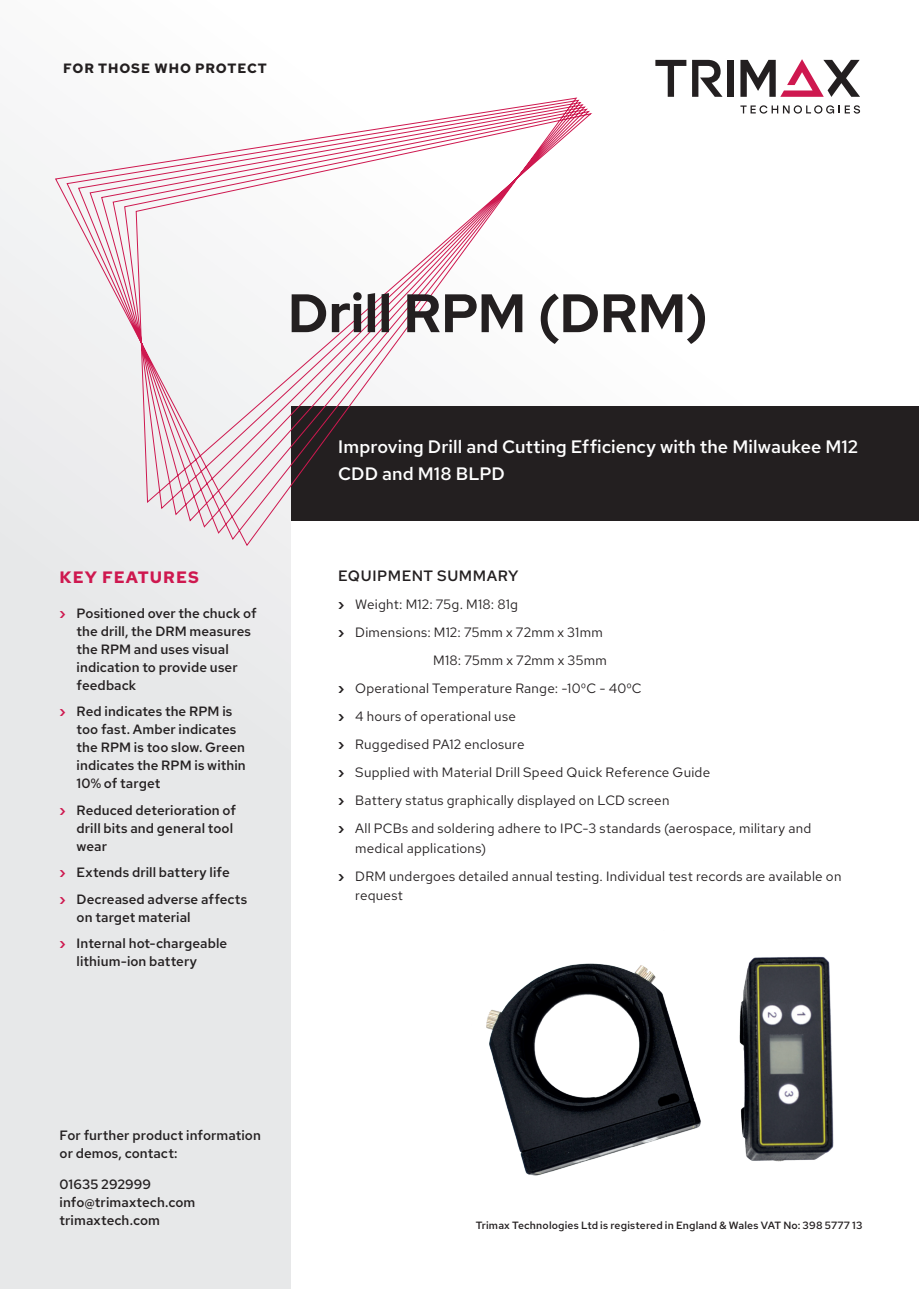
<style>
.page{position:relative;width:919px;height:1289px;background:#fff}
.page>*{position:absolute;margin:0;border:0;box-sizing:border-box;transform-origin:0 0}
.t1{font:300 54px "Red Hat Display";letter-spacing:.015em;color:#231f20}
.t2{font:500 18px/27px "Red Hat Text";letter-spacing:.005em;color:#fff}
.t3{font:700 16.5px "Red Hat Text";letter-spacing:.065em;color:#ce184f}
.t4{font:500 15px "Red Hat Text";letter-spacing:.04em;color:#231f20}
.t5{font:500 13.5px/18px "Red Hat Text";letter-spacing:.005em;color:#231f20}
.t6{font:13.5px/28px "Red Hat Text";letter-spacing:.015em;color:#231f20}
.t7{font:700 13.5px "Red Hat Text";letter-spacing:.065em;color:#231f20}
.t8{font:500 10.5px "Red Hat Text";letter-spacing:.015em;color:#231f20}
.s1{font-weight:700;color:#ce184f}
.s2{font-weight:700}
</style>
<div class="page">
<div style="left:0;top:0;width:918px;height:1288px;background:linear-gradient(to right,#ebecec,#fff)"></div>
<div style="left:291px;top:422px;width:627px;height:866px;background:#fff"></div>
<svg style="left:740px;top:105px;width:120px;height:9px"></svg>
<svg style="left:655px;top:60px;width:31px;height:37px"></svg>
<svg style="left:692px;top:60px;width:30px;height:37px"></svg>
<div style="left:727px;top:60px;width:6px;height:37px;background:#231f20"></div>
<svg style="left:740px;top:59px;width:120px;height:38px"></svg>
<div style="left:291px;top:406px;width:627px;height:115px;background:#231f20"></div>
<svg style="left:55px;top:97px;width:536px;height:449px"></svg>
<img style="left:486px;top:956px;width:348px;height:220px">
<p class="t7" style="left:63px;top:60px;width:205px">FOR THOSE WHO PROTECT</p>
<h1 class="t1" style="left:288px;top:278px;width:421px">Drill RPM (DRM)</h1>
<p class="t3" style="left:60px;top:566px;width:141px">KEY FEATURES</p>
<p class="t5" style="left:77px;top:603px;width:181px;text-indent:-17px"><span class="s1">›</span> Positioned over the chuck of the drill, the DRM measures the RPM and uses visual indication to provide user feedback</p>
<p class="t5" style="left:77px;top:702px;width:171px;text-indent:-17px"><span class="s1">›</span> Red indicates the RPM is too fast. Amber indicates the RPM is too slow. Green indicates the RPM is within<br>10% of target</p>
<p class="t5" style="left:77px;top:800px;width:161px;text-indent:-17px"><span class="s1">›</span> Reduced deterioration of drill bits and general tool wear</p>
<p class="t5" style="left:60px;top:859px;width:189px;line-height:26.5px"><span class="s1">›</span> Extends drill battery life<br><span class="s1">›</span> Decreased adverse affects</p>
<p class="t5" style="left:60px;top:903px;width:169px;line-height:26.5px;text-indent:17px">on target material<br><span class="s1">›</span> Internal hot-chargeable</p>
<p class="t5" style="left:77px;top:952px;width:122px">lithium-ion battery</p>
<h2 class="t2" style="left:338px;top:433px;width:521px">Improving Drill and Cutting Efficiency with the Milwaukee M12<br>CDD and M18 BLPD</h2>
<p class="t4" style="left:338px;top:566px;width:182px">EQUIPMENT SUMMARY</p>
<p class="t6" style="left:338px;top:590px;width:181px"><span class="s2">›</span> Weight: M12: 75g. M18: 81g</p>
<p class="t6" style="left:338px;top:618px;width:266px"><span class="s2">›</span> Dimensions: M12: 75mm x 72mm x 31mm</p>
<p class="t6" style="left:433px;top:646px;width:175px">M18: 75mm x 72mm x 35mm</p>
<p class="t6" style="left:338px;top:674px;width:305px"><span class="s2">›</span> Operational Temperature Range: -10⁰C - 40⁰C</p>
<p class="t6" style="left:338px;top:702px;width:179px"><span class="s2">›</span> 4 hours of operational use</p>
<p class="t6" style="left:338px;top:730px;width:188px"><span class="s2">›</span> Ruggedised PA12 enclosure</p>
<p class="t6" style="left:338px;top:758px;width:373px"><span class="s2">›</span> Supplied with Material Drill Speed Quick Reference Guide</p>
<p class="t6" style="left:338px;top:786px;width:333px"><span class="s2">›</span> Battery status graphically displayed on LCD screen</p>
<p class="t6" style="left:338px;top:814px;width:474px"><span class="s2">›</span> All PCBs and soldering adhere to IPC-3 standards (aerospace, military and</p>
<p class="t6" style="left:338px;top:833px;width:504px;text-indent:17px">medical applications)<br><span class="s2">›</span> DRM undergoes detailed annual testing. Individual test records are available on</p>
<p class="t6" style="left:355px;top:881px;width:49px">request</p>
<p class="t5" style="left:60px;top:1125px;width:203px">For further product information or demos, contact:</p>
<p class="t5" style="left:60px;top:1174px;width:137px">01635 292999 info@trimaxtech.com trimaxtech.com</p>
<p class="t8" style="left:475px;top:1218px;width:388px">Trimax Technologies Ltd is registered in England &amp; Wales VAT No: 398 5777 13</p>
</div>
